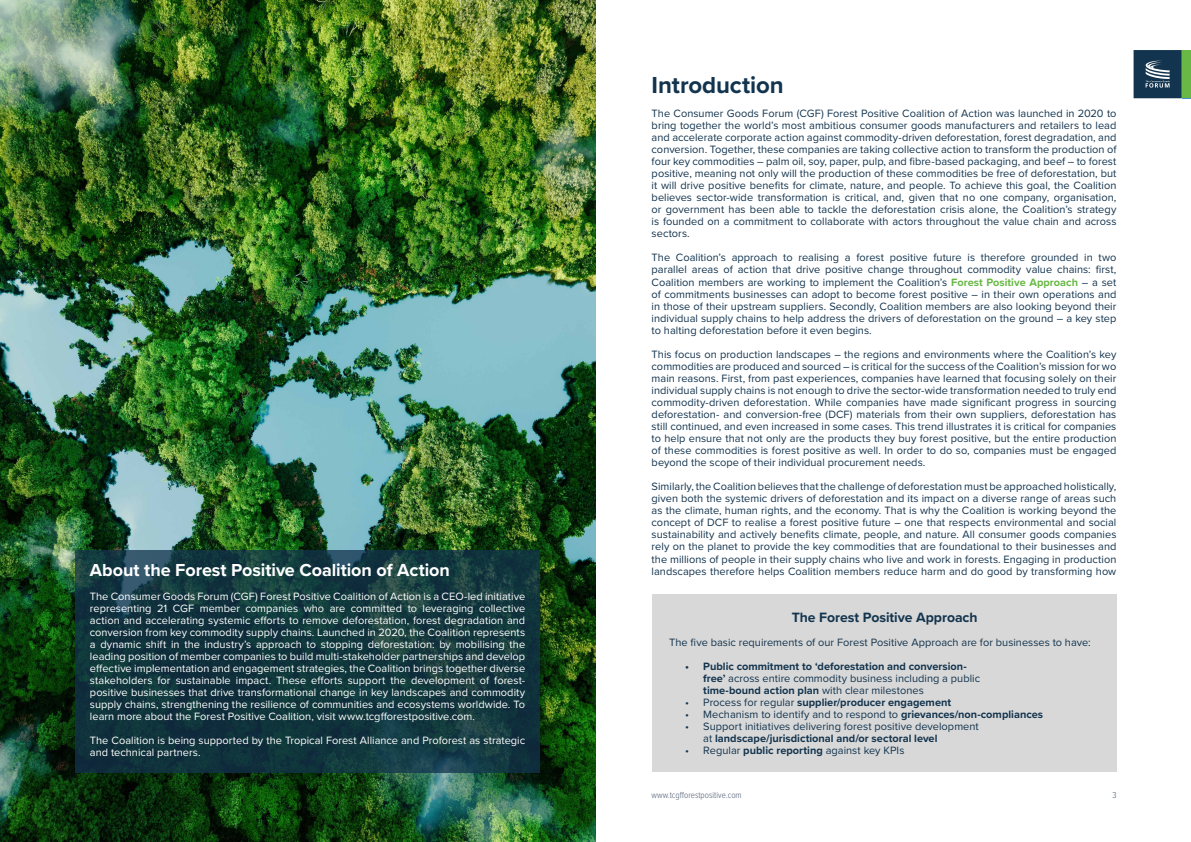
<style>
.page{position:relative;width:1191px;height:842px;background:#fff}
.page>*{position:absolute;margin:0;border:0;box-sizing:border-box;transform-origin:0 0}
.t1{font:700 24px "Proxima Nova";letter-spacing:-.005em;color:#13344e}
.t2{font:700 18px "Proxima Nova";letter-spacing:-.005em;color:#fff}
.t3{font:700 14px "Proxima Nova";letter-spacing:-.005em;color:#13344e}
.t4{font:11px/12px "Proxima Nova";letter-spacing:.005em;color:#13344e;text-align:justify}
.t5{font:11px/12px "Proxima Nova";letter-spacing:.005em;color:#fff;text-align:justify}
.t6{font:700 11px/12px "Proxima Nova";color:#13344e}
.t7{font:300 9px "Proxima Nova Cond";color:#4e5b70}
.s1{font-weight:700;color:#69b845}
.s2{font-weight:400}
.s3{font-weight:700}
</style>
<div class="page">
<svg style="left:1133px;top:50px;width:48px;height:48px;background:#2c4a61"></svg>
<div style="left:1181px;top:50px;width:10px;height:48px;background:#69b845"></div>
<div style="left:651px;top:594px;width:465px;height:178px;background:#d8d8d8"></div>
<img style="left:0;top:0;width:595px;height:842px">
<svg style="left:75px;top:550px;width:465px;height:222px;background:#13373f"></svg>
<p class="t2" style="left:90px;top:557px;width:361px">About the Forest Positive Coalition of Action</p>
<p class="t5" style="left:90px;top:590px;width:437px">The Consumer Goods Forum (CGF) Forest Positive Coalition of Action is a CEO-led initiative representing 21 CGF member companies who are committed to leveraging collective action and accelerating systemic efforts to remove deforestation, forest degradation and conversion from key commodity supply chains. Launched in 2020, the Coalition represents a dynamic shift in the industry’s approach to stopping deforestation: by mobilising the leading position of member companies to build multi-stakeholder partnerships and develop effective implementation and engagement strategies, the Coalition brings together diverse stakeholders for sustainable impact. These efforts support the development of forest&shy;positive businesses that drive transformational change in key landscapes and commodity supply chains, strengthening the resilience of communities and ecosystems worldwide. To learn more about the Forest Positive Coalition, visit www.tcgfforestpositive.com.</p>
<p class="t5" style="left:90px;top:734px;width:437px">The Coalition is being supported by the Tropical Forest Alliance and Proforest as strategic and technical partners.</p>
<p class="t1" style="left:651px;top:67px;width:133px">Introduction</p>
<p class="t4" style="left:651px;top:107px;width:466px">The Consumer Goods Forum (CGF) Forest Positive Coalition of Action was launched in 2020 to bring together the world’s most ambitious consumer goods manufacturers and retailers to lead and accelerate corporate action against commodity-driven deforestation, forest degradation, and conversion. Together, these companies are taking collective action to transform the production of four key commodities – palm oil, soy, paper, pulp, and fibre-based packaging, and beef – to forest positive, meaning not only will the production of these commodities be free of deforestation, but it will drive positive benefits for climate, nature, and people. To achieve this goal, the Coalition believes sector-wide transformation is critical, and, given that no one company, organisation, or government has been able to tackle the deforestation crisis alone, the Coalition’s strategy is founded on a commitment to collaborate with actors throughout the value chain and across sectors.</p>
<p class="t4" style="left:651px;top:251px;width:466px">The Coalition’s approach to realising a forest positive future is therefore grounded in two parallel areas of action that drive positive change throughout commodity value chains: first,</p>
<p class="t4" style="left:651px;top:276px;width:466px">Coalition members are working to implement the Coalition’s <span class="s1">Forest Positive Approach</span> – a set of commitments businesses can adopt to become forest positive – in their own operations and in those of their upstream suppliers. Secondly, Coalition members are also looking beyond their individual supply chains to help address the drivers of deforestation on the ground – a key step to halting deforestation before it even begins.</p>
<p class="t4" style="left:651px;top:348px;width:466px">This focus on production landscapes – the regions and environments where the Coalition’s key commodities are produced and sourced – is critical for the success of the Coalition’s mission for wo main reasons. First, from past experiences, companies have learned that focusing solely on their individual supply chains is not enough to drive the sector-wide transformation needed to truly end commodity-driven deforestation. While companies have made significant progress in sourcing deforestation- and conversion-free (DCF) materials from their own suppliers, deforestation has still continued, and even increased in some cases. This trend illustrates it is critical for companies to help ensure that not only are the products they buy forest positive, but the entire production of these commodities is forest positive as well. In order to do so, companies must be engaged beyond the scope of their individual procurement needs.</p>
<p class="t4" style="left:651px;top:480px;width:466px">Similarly, the Coalition believes that the challenge of deforestation must be approached holistically, given both the systemic drivers of deforestation and its impact on a diverse range of areas such as the climate, human rights, and the economy. That is why the Coalition is working beyond the concept of DCF to realise a forest positive future – one that respects environmental and social sustainability and actively benefits climate, people, and nature. All consumer goods companies rely on the planet to provide the key commodities that are foundational to their businesses and the millions of people in their supply chains who live and work in forests. Engaging in production landscapes therefore helps Coalition members reduce harm and do good by transforming how</p>
<p class="t3" style="left:792px;top:607px;width:187px">The Forest Positive Approach</p>
<p class="t4" style="left:669px;top:636px;width:423px">The five basic requirements of our Forest Positive Approach are for businesses to have:</p>
<p class="t6" style="left:703px;top:660px;width:278px;text-indent:-18px">• Public commitment to ‘deforestation and conversion&shy;free’ <span class="s2">across entire commodity business including a public </span>time-bound action plan <span class="s2">with clear milestones</span></p>
<p class="t6" style="left:685px;top:696px;width:267px"><span class="s2">• Process for regular</span> supplier/producer engagement</p>
<p class="t4" style="left:685px;top:708px;width:359px">• Mechanism to identify and to respond to <span class="s3">grievances/non-compliances</span></p>
<p class="t4" style="left:703px;top:720px;width:277px;text-indent:-18px">• Support initiatives delivering forest positive development at <span class="s3">landscape/jurisdictional and/or sectoral level</span></p>
<p class="t4" style="left:685px;top:744px;width:221px">• Regular <span class="s3">public reporting</span> against key KPIs</p>
<p class="t7" style="left:651px;top:788px;width:91px">www.tcgfforestpositive.com</p>
<p class="t7" style="left:1112px;top:789px;width:6px">3</p>
</div>
